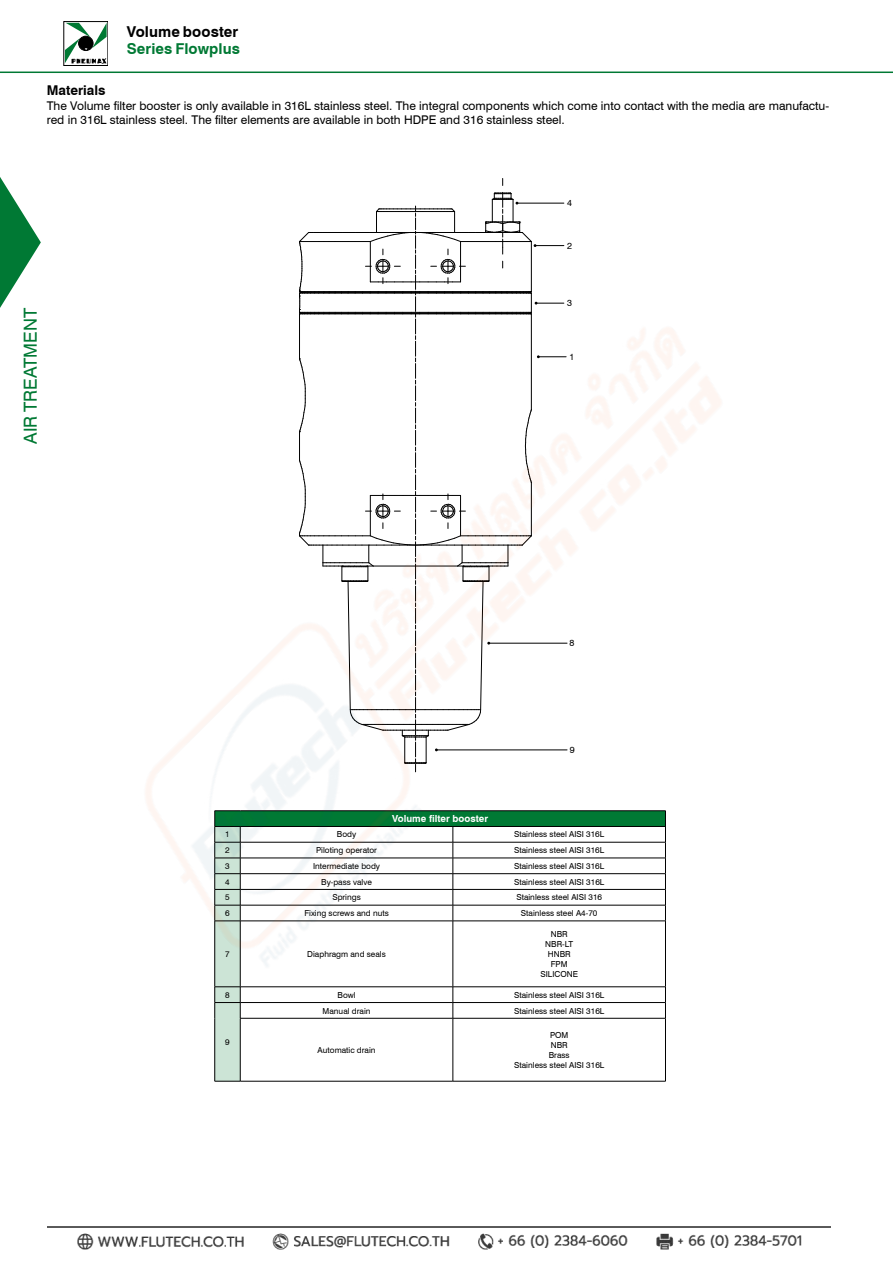
<style>
.page{position:relative;width:893px;height:1263px;background:#fff}
.page>*{position:absolute;margin:0;border:0;box-sizing:border-box;transform-origin:0 0}
.t1{font:18px "Swiss 721 BT";color:#007934}
.t2{font:700 15px "Swiss 721 BT";letter-spacing:.005em;color:#007934}
.t3{font:700 15px "Swiss 721 BT";letter-spacing:.005em;color:#000}
.t4{font:700 13.5px "Swiss 721 BT";color:#000}
.t5{font:12px/14.4px "Swiss 721 BT";color:#000}
.t6{font:700 9.75px "Swiss 721 BT";color:#fff}
.t7{font:9px "Swiss 721 BT";color:#000}
.t8{font:8.25px/9.9px "Swiss 721 BT";color:#000;text-align:center}
</style>
<div class="page">
<hr style="left:0;top:72px;width:893px;height:1px;background:#007934">
<svg style="left:65px;top:23px;width:42px;height:41px"></svg>
<svg style="left:0;top:177px;width:41px;height:131px"></svg>
<hr style="left:240px;top:1002px;width:213px;height:1px;background:#000">
<hr style="left:453px;top:1002px;width:213px;height:1px;background:#000">
<svg style="left:453px;top:995px;width:1px;height:23px"></svg>
<svg style="left:665px;top:995px;width:1px;height:23px"></svg>
<hr style="left:240px;top:1018px;width:213px;height:1px;background:#000">
<hr style="left:453px;top:1018px;width:213px;height:1px;background:#000">
<hr style="left:453px;top:1018px;width:1px;height:63px;background:#000">
<hr style="left:665px;top:1018px;width:1px;height:63px;background:#000">
<svg style="left:214px;top:995px;width:27px;height:87px;background:#b9cec2"></svg>
<hr style="left:240px;top:1081px;width:213px;height:1px;background:#000">
<hr style="left:453px;top:1081px;width:213px;height:1px;background:#000">
<svg style="left:299px;top:192px;width:266px;height:76px"></svg>
<img style="left:47px;top:1226px;width:784px;height:24px">
<img style="left:145px;top:268px;width:576px;height:727px">
<h2 class="t3" style="left:127px;top:21px;width:113px">Volume booster</h2>
<h2 class="t2" style="left:127px;top:38px;width:115px">Series Flowplus</h2>
<h3 class="t4" style="left:47px;top:81px;width:60px">Materials</h3>
<p class="t5" style="left:47px;top:98px;width:784px">The Volume filter booster is only available in 316L stainless steel. The integral components which come into contact with the media are manufactu&shy;red in 316L stainless steel. The filter elements are available in both HDPE and 316 stainless steel.</p>
<h1 class="t1" style="left:18px;top:444px;width:137px;rotate:-90deg">AIR TREATMENT</h1>
<p class="t7" style="left:567px;top:197px;width:6px">4</p>
<p class="t7" style="left:567px;top:240px;width:6px">2</p>
<p class="t7" style="left:567px;top:297px;width:6px">3</p>
<p class="t7" style="left:569px;top:351px;width:6px">1</p>
<p class="t7" style="left:569px;top:638px;width:6px">8</p>
<p class="t6" style="left:392px;top:812px;width:98px">Volume filter booster</p>
<p class="t7" style="left:570px;top:744px;width:6px">9</p>
<p class="t8" style="left:225px;top:829px;width:6px">1</p>
<p class="t8" style="left:337px;top:829px;width:21px">Body</p>
<p class="t8" style="left:514px;top:829px;width:92px">Stainless steel AISI 316L</p>
<p class="t8" style="left:225px;top:845px;width:6px">2</p>
<p class="t8" style="left:316px;top:845px;width:62px">Piloting operator</p>
<p class="t8" style="left:514px;top:845px;width:92px">Stainless steel AISI 316L</p>
<p class="t8" style="left:225px;top:861px;width:6px">3</p>
<p class="t8" style="left:313px;top:861px;width:69px">Intermediate body</p>
<p class="t8" style="left:514px;top:861px;width:92px">Stainless steel AISI 316L</p>
<p class="t8" style="left:225px;top:876px;width:6px">4</p>
<p class="t8" style="left:321px;top:876px;width:52px">By-pass valve</p>
<p class="t8" style="left:514px;top:876px;width:92px">Stainless steel AISI 316L</p>
<p class="t8" style="left:225px;top:892px;width:6px">5</p>
<p class="t8" style="left:332px;top:892px;width:30px">Springs</p>
<p class="t8" style="left:516px;top:892px;width:87px">Stainless steel AISI 316</p>
<p class="t8" style="left:225px;top:908px;width:6px">6</p>
<p class="t8" style="left:304px;top:908px;width:86px">Fixing screws and nuts</p>
<p class="t8" style="left:521px;top:908px;width:78px">Stainless steel A4-70</p>
<p class="t8" style="left:225px;top:949px;width:6px">7</p>
<p class="t8" style="left:307px;top:949px;width:80px">Diaphragm and seals</p>
<p class="t8" style="left:540px;top:929px;width:39px">NBR<br>NBR-LT<br>HNBR<br>FPM<br>SILICONE</p>
<p class="t8" style="left:225px;top:989px;width:6px">8</p>
<p class="t8" style="left:338px;top:989px;width:20px">Bowl</p>
<p class="t8" style="left:514px;top:989px;width:92px">Stainless steel AISI 316L</p>
<p class="t8" style="left:225px;top:1037px;width:6px">9</p>
<p class="t8" style="left:323px;top:1005px;width:49px">Manual drain</p>
<p class="t8" style="left:514px;top:1005px;width:92px">Stainless steel AISI 316L</p>
<p class="t8" style="left:318px;top:1045px;width:60px">Automatic drain</p>
<p class="t8" style="left:514px;top:1030px;width:92px">POM<br>NBR<br>Brass<br>Stainless steel AISI 316L</p>
</div>
